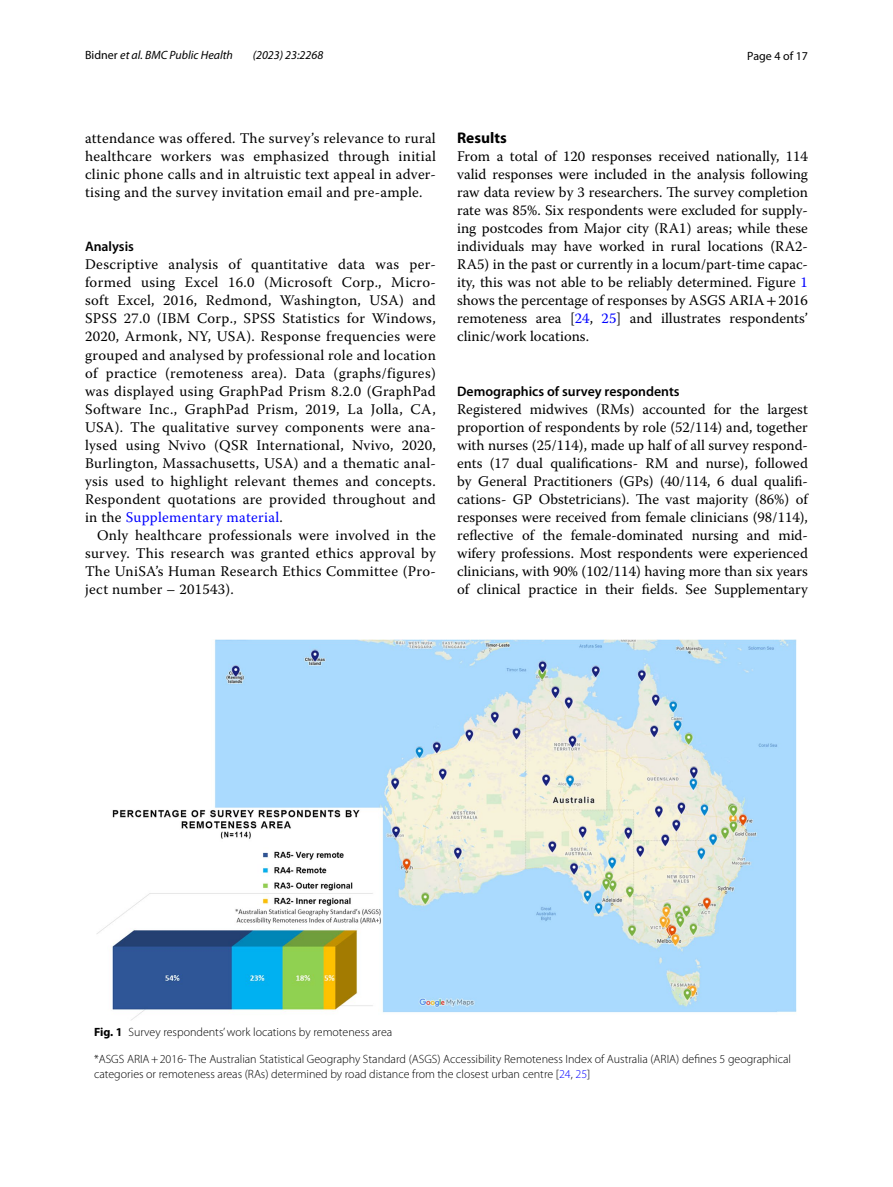
<style>
.page{position:relative;width:893px;height:1187px;background:#fff}
.page>*{position:absolute;margin:0;border:0;box-sizing:border-box;transform-origin:0 0}
.t1{font:700 15.45px "Myriad Pro";color:#000}
.t2{font:14.7px/18px "Warnock Pro";letter-spacing:.015em;color:#000;text-align:justify}
.t3{font:600 13.8px "Myriad Pro";color:#000}
.t4{font:300 12px/15px "Myriad Pro";color:#000}
.t5{font:italic 12px "Myriad Pro";color:#000}
.t6{font:12px "Myriad Pro";color:#000}
.s1{font-style:normal}
.s2{color:#00f}
.s3{font-family:"STIX"}
.s4{font-weight:700}
</style>
<div class="page">
<img style="left:97px;top:640px;width:700px;height:380px">
<p class="t5" style="left:85px;top:48px;width:149px"><span class="s1">Bidner</span> et al. BMC Public Health</p>
<p class="t5" style="left:253px;top:48px;width:72px">(2023) 23:2268</p>
<p class="t6" style="left:747px;top:48px;width:62px">Page 4 of 17</p>
<p class="t2" style="left:85px;top:128px;width:352px">attendance was offered. The survey’s relevance to rural healthcare workers was emphasized through initial clinic phone calls and in altruistic text appeal in adver&shy;tising and the survey invitation email and pre-ample.</p>
<p class="t3" style="left:85px;top:238px;width:50px">Analysis</p>
<p class="t2" style="left:85px;top:255px;width:352px">Descriptive analysis of quantitative data was per&shy;formed using Excel 16.0 (Microsoft Corp., Micro&shy;soft Excel, 2016, Redmond, Washington, USA) and SPSS 27.0 (IBM Corp., SPSS Statistics for Windows, 2020, Armonk, NY, USA). Response frequencies were grouped and analysed by professional role and location of practice (remoteness area). Data (graphs/figures) was displayed using GraphPad Prism 8.2.0 (GraphPad Software Inc., GraphPad Prism, 2019, La Jolla, CA, USA). The qualitative survey components were ana&shy;lysed using Nvivo (QSR International, Nvivo, 2020, Burlington, Massachusetts, USA) and a thematic anal&shy;ysis used to highlight relevant themes and concepts.<br>Respondent quotations are provided throughout and in the <span class="s2">Supplementary material</span>.</p>
<p class="t2" style="left:85px;top:525px;width:352px;text-indent:12px">Only healthcare professionals were involved in the survey. This research was granted ethics approval by The UniSA’s Human Research Ethics Committee (Pro&shy;ject number – 201543).</p>
<p class="t1" style="left:457px;top:128px;width:51px">Results</p>
<p class="t2" style="left:457px;top:147px;width:352px">From a total of 120 responses received nationally, 114 valid responses were included in the analysis following raw data review by 3 researchers. The survey completion rate was 85%. Six respondents were excluded for supply&shy;ing postcodes from Major city (RA1) areas; while these individuals may have worked in rural locations (RA2- RA5) in the past or currently in a locum/part-time capac&shy;ity, this was not able to be reliably determined. Figure <span class="s2">1 </span>shows the percentage of responses by ASGS ARIA<span class="s3">+</span>2016 remoteness area [<span class="s2">24</span>, <span class="s2">25</span>] and illustrates respondents’ clinic/work locations.</p>
<p class="t3" style="left:457px;top:382px;width:224px">Demographics of survey respondents</p>
<p class="t2" style="left:457px;top:399px;width:352px">Registered midwives (RMs) accounted for the largest proportion of respondents by role (52/114) and, together with nurses (25/114), made up half of all survey respond&shy;ents (17 dual qualifications- RM and nurse), followed by General Practitioners (GPs) (40/114, 6 dual qualifi&shy;cations- GP Obstetricians). The vast majority (86%) of responses were received from female clinicians (98/114), reflective of the female-dominated nursing and mid&shy;wifery professions. Most respondents were experienced clinicians, with 90% (102/114) having more than six years of clinical practice in their fields. See Supplementary</p>
<p class="t4" style="left:94px;top:1024px;width:300px"><span class="s4">Fig. 1</span> Survey respondents’ work locations by remoteness area</p>
<p class="t4" style="left:94px;top:1051px;width:699px">*ASGS ARIA+2016- The Australian Statistical Geography Standard (ASGS) Accessibility Remoteness Index of Australia (ARIA) defines 5 geographical categories or remoteness areas (RAs) determined by road distance from the closest urban centre [<span class="s2">24</span>, <span class="s2">25</span>]</p>
</div>
